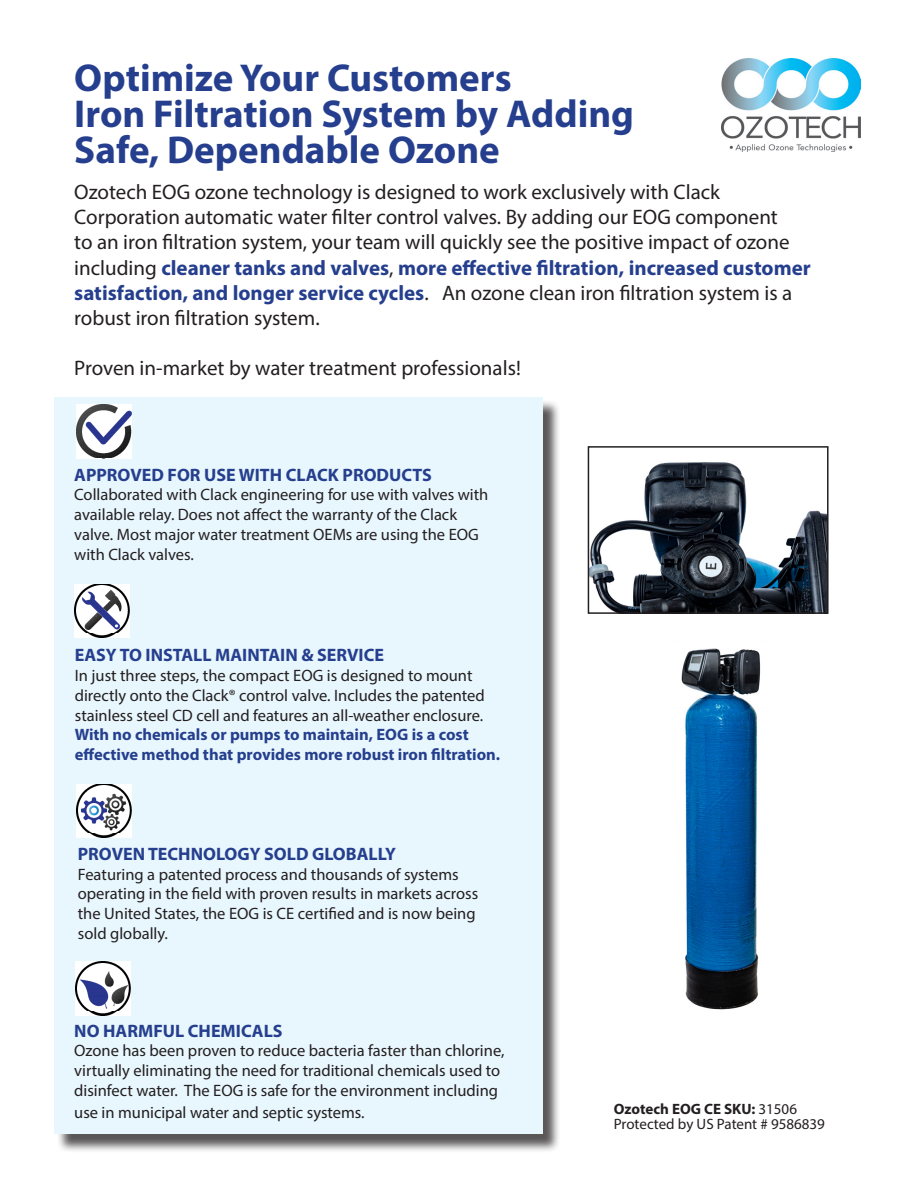
<style>
.page{position:relative;width:918px;height:1188px;background:#fff}
.page>*{position:absolute;margin:0;border:0;box-sizing:border-box;transform-origin:0 0}
.t1{font:700 39px "Myriad Pro";color:#253f8e}
.t2{font:21px/25.2px "Myriad Pro";color:#231f20}
.t3{font:700 18px "Myriad Pro";color:#253f8e}
.t4{font:16.5px/19.8px "Myriad Pro";color:#231f20}
.t5{font:15px "Myriad Pro";color:#231f20}
.t6{font:700 15px "Myriad Pro";color:#231f20}
.s1{font-weight:700;color:#253f8e}
.s2{font-weight:400}
</style>
<div class="page">
<div style="left:56px;top:400px;width:505px;height:753px;background:#231f20;opacity:.75"></div>
<div style="left:54px;top:397px;width:488px;height:737px;background:#e8f6fd"></div>
<img style="left:722px;top:58px;width:139px;height:93px">
<img style="left:77px;top:405px;width:54px;height:54px">
<img style="left:75px;top:584px;width:54px;height:53px">
<img style="left:77px;top:784px;width:54px;height:54px">
<img style="left:76px;top:962px;width:54px;height:53px">
<img style="left:591px;top:462px;width:235px;height:149px">
<div style="left:588px;top:446px;width:241px;height:168px;border:2px solid #231f20"></div>
<img style="left:681px;top:648px;width:80px;height:362px">
<p class="t1" style="left:74px;top:53px;width:439px">Optimize Your Customers</p>
<p class="t1" style="left:74px;top:89px;width:561px">Iron Filtration System by Adding</p>
<p class="t1" style="left:74px;top:125px;width:427px">Safe, Dependable Ozone</p>
<p class="t2" style="left:74px;top:179px;width:738px">Ozotech EOG ozone technology is designed to work exclusively with Clack Corporation automatic water filter control valves. By adding our EOG component<br>to an iron filtration system, your team will quickly see the positive impact of ozone including <span class="s1">cleaner tanks and valves</span>, <span class="s1">more effective filtration, increased customer satisfaction, and longer service cycles</span>. An ozone clean iron filtration system is a robust iron filtration system.</p>
<p class="t2" style="left:74px;top:355px;width:448px">Proven in-market by water treatment professionals!</p>
<p class="t3" style="left:74px;top:463px;width:359px">APPROVED FOR USE WITH CLACK PRODUCTS</p>
<p class="t4" style="left:74px;top:485px;width:416px">Collaborated with Clack engineering for use with valves with available relay. Does not affect the warranty of the Clack valve. Most major water treatment OEMs are using the EOG with Clack valves.</p>
<p class="t3" style="left:75px;top:643px;width:311px">EASY TO INSTALL MAINTAIN &amp; SERVICE</p>
<p class="t4" style="left:75px;top:665px;width:427px">In just three steps, the compact EOG is designed to mount directly onto the Clack® control valve. Includes the patented stainless steel CD cell and features an all-weather enclosure.<br><span class="s1">With no chemicals or pumps to maintain, EOG is a cost effective method that provides more robust iron filtration.</span></p>
<p class="t3" style="left:78px;top:842px;width:320px">PROVEN TECHNOLOGY SOLD GLOBALLY</p>
<p class="t4" style="left:78px;top:864px;width:402px">Featuring a patented process and thousands of systems operating in the field with proven results in markets across the United States, the EOG is CE certified and is now being sold globally.</p>
<p class="t3" style="left:74px;top:1019px;width:210px">NO HARMFUL CHEMICALS</p>
<p class="t4" style="left:74px;top:1041px;width:432px">Ozone has been proven to reduce bacteria faster than chlorine, virtually eliminating the need for traditional chemicals used to disinfect water. The EOG is safe for the environment including</p>
<p class="t4" style="left:74px;top:1102px;width:292px">use in municipal water and septic systems.</p>
<p class="t6" style="left:614px;top:1099px;width:185px">Ozotech EOG CE SKU: <span class="s2">31506</span></p>
<p class="t5" style="left:614px;top:1115px;width:213px">Protected by US Patent # 9586839</p>
</div>
